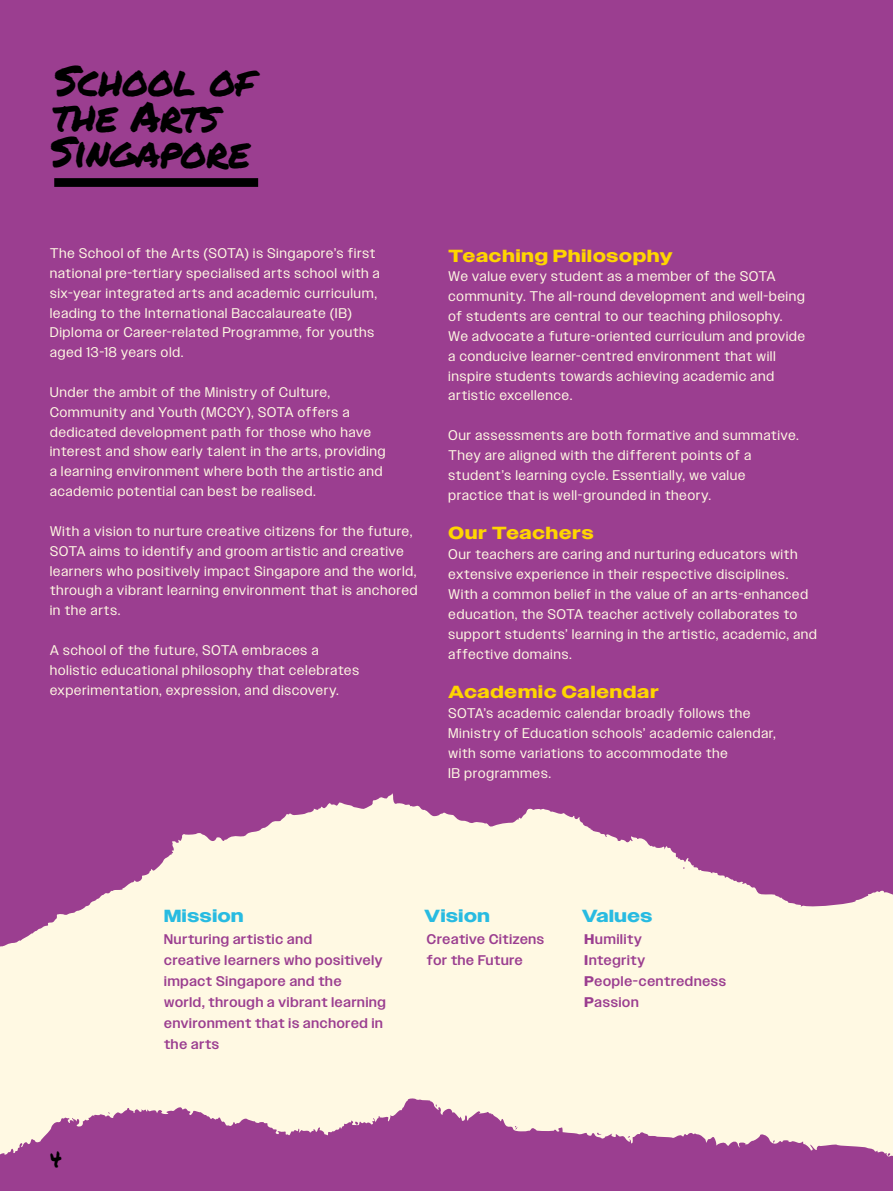
<style>
.page{position:relative;width:893px;height:1191px;background:#9b3e90}
.page>*{position:absolute;margin:0;border:0;box-sizing:border-box;transform-origin:0 0}
.t1{font:42px/35.7px "Permanent Marker";letter-spacing:-.02em;color:#000}
.t2{font:21px "Permanent Marker";color:#000}
.t3{font:700 17.5px "Owners Wide";letter-spacing:.055em;color:#ffd500}
.t4{font:700 17.5px "Owners Wide";letter-spacing:.04em;color:#28bbe1}
.t5{font:14px/19.8px "Owners";letter-spacing:.08em;color:#fff9e3}
.t6{font:500 14px/21px "Owners";letter-spacing:.06em;color:#9b3e90}
.s1{font-weight:700}
</style>
<div class="page">
<svg style="left:0;top:793px;width:893px;height:364px;fill:#fff9e3"></svg>
<div style="left:54px;top:178px;width:204px;height:9px;background:#000"></div>
<h1 class="t1" style="left:51px;top:61px;width:205px">School of the Arts<br>Singapore</h1>
<p class="t5" style="left:50px;top:243px;width:331px">The School of the Arts (SOTA) is Singapore’s first national pre-tertiary specialised arts school with a six-year integrated arts and academic curriculum, leading to the International Baccalaureate (IB)<br>Diploma or Career-related Programme, for youths aged 13-18 years old.</p>
<p class="t5" style="left:50px;top:382px;width:337px">Under the ambit of the Ministry of Culture, Community and Youth (MCCY), SOTA offers a dedicated development path for those who have interest and show early talent in the arts, providing a learning environment where both the artistic and academic potential can best be realised.</p>
<p class="t5" style="left:50px;top:521px;width:369px">With a vision to nurture creative citizens for the future, SOTA aims to identify and groom artistic and creative learners who positively impact Singapore and the world, through a vibrant learning environment that is anchored in the arts.</p>
<p class="t5" style="left:50px;top:640px;width:310px">A school of the future, SOTA embraces a holistic educational philosophy that celebrates experimentation, expression, and discovery.</p>
<p class="t3" style="left:449px;top:245px;width:225px">Teaching Philosophy</p>
<p class="t5" style="left:449px;top:267px;width:358px">We value every student as a member of the SOTA community. The all-round development and well-being of students are central to our teaching philosophy.<br>We advocate a future-oriented curriculum and provide a conducive learner-centred environment that will inspire students towards achieving academic and artistic excellence.</p>
<p class="t5" style="left:449px;top:425px;width:351px">Our assessments are both formative and summative.<br>They are aligned with the different points of a student’s learning cycle. Essentially, we value practice that is well-grounded in theory.</p>
<p class="t3" style="left:449px;top:523px;width:146px">Our Teachers</p>
<p class="t5" style="left:449px;top:544px;width:370px">Our teachers are caring and nurturing educators with extensive experience in their respective disciplines.<br>With a common belief in the value of an arts-enhanced education, the SOTA teacher actively collaborates to support students’ learning in the artistic, academic, and affective domains.</p>
<p class="t3" style="left:449px;top:682px;width:212px">Academic Calendar</p>
<p class="t5" style="left:449px;top:703px;width:329px">SOTA’s academic calendar broadly follows the Ministry of Education schools’ academic calendar, with some variations to accommodate the<br>IB programmes.</p>
<h2 class="t2" style="left:50px;top:1143px;width:14px">4</h2>
<p class="t4" style="left:164px;top:905px;width:81px">Mission</p>
<p class="t6" style="left:164px;top:928px;width:223px">Nurturing artistic and<br>creative learners who positively impact Singapore and the<br>world, through a vibrant learning environment that is anchored in the arts</p>
<p class="t4" style="left:424px;top:905px;width:67px">Vision</p>
<p class="t6" style="left:427px;top:928px;width:119px">Creative Citizens for the Future</p>
<p class="t4" style="left:582px;top:905px;width:72px">Values</p>
<p class="t6" style="left:585px;top:928px;width:143px"><span class="s1">H</span>umility<br><span class="s1">I</span>ntegrity<br><span class="s1">P</span>eople-centredness<br><span class="s1">P</span>assion</p>
</div>
